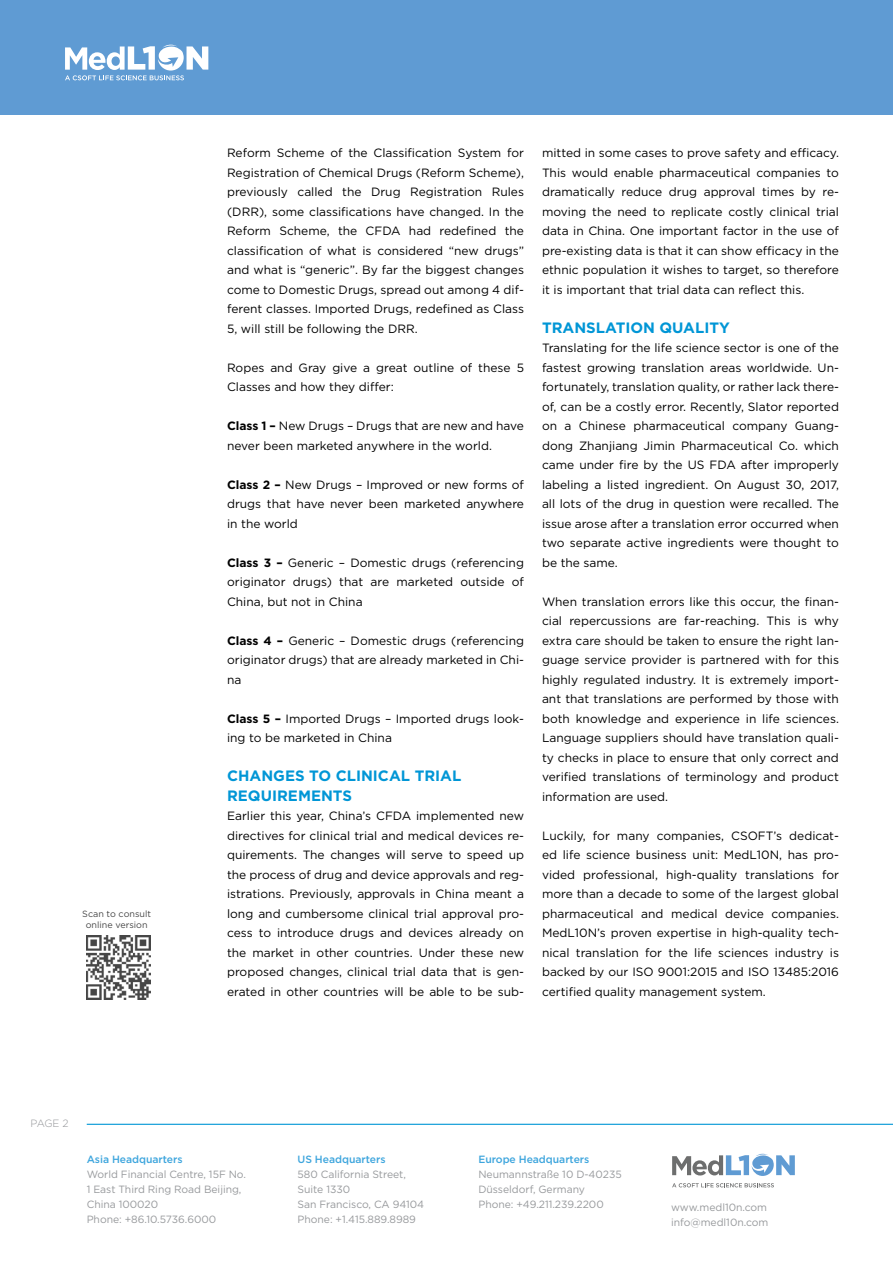
<style>
.page{position:relative;width:893px;height:1263px;background:#fff}
.page>*{position:absolute;margin:0;border:0;box-sizing:border-box;transform-origin:0 0}
.t1{font:700 15px/19.5px "Gotham";color:#0096d6}
.t2{font:12px/19.5px "Gotham";color:#000;text-align:justify}
.t3{font:10.5px/15px "Gotham";letter-spacing:-.005em;color:#97999c}
.t4{font:500 10.5px "Gotham";letter-spacing:-.005em;color:#3da5dd}
.t5{font:300 10.5px "Gotham";color:#939598}
.t6{font:9px/10.5px "Gotham";color:#000;text-align:center}
.s1{font-weight:700}
</style>
<div class="page">
<div style="left:0;top:0;width:893px;height:115px;background:#5f9bd3"></div>
<svg style="left:65px;top:45px;width:143px;height:35px"></svg>
<hr style="left:87px;top:1124px;width:806px;height:1px;background:#0096d6">
<svg style="left:672px;top:1154px;width:123px;height:22px"></svg>
<svg style="left:672px;top:1183px;width:102px;height:4px"></svg>
<img style="left:86px;top:936px;width:64px;height:64px">
<p class="t6" style="left:82px;top:908px;width:70px">Scan to consult online version</p>
<p class="t2" style="left:227px;top:143px;width:298px">Reform Scheme of the Classification System for Registration of Chemical Drugs (Reform Scheme), previously called the Drug Registration Rules (DRR), some classifications have changed. In the Reform Scheme, the CFDA had redefined the classification of what is considered “new drugs” and what is “generic”. By far the biggest changes come to Domestic Drugs, spread out among 4 dif&shy;ferent classes. Imported Drugs, redefined as Class 5, will still be following the DRR.</p>
<p class="t2" style="left:227px;top:358px;width:298px">Ropes and Gray give a great outline of these 5<br>Classes and how they differ:</p>
<p class="t2" style="left:227px;top:416px;width:298px"><span class="s1">Class 1 –</span> New Drugs – Drugs that are new and have never been marketed anywhere in the world.</p>
<p class="t2" style="left:227px;top:475px;width:298px"><span class="s1">Class 2 –</span> New Drugs – Improved or new forms of drugs that have never been marketed anywhere in the world</p>
<p class="t2" style="left:227px;top:553px;width:298px"><span class="s1">Class 3 –</span> Generic – Domestic drugs (referencing originator drugs) that are marketed outside of China, but not in China</p>
<p class="t2" style="left:227px;top:631px;width:298px"><span class="s1">Class 4 –</span> Generic – Domestic drugs (referencing originator drugs) that are already marketed in Chi&shy;na</p>
<p class="t2" style="left:227px;top:709px;width:298px"><span class="s1">Class 5 –</span> Imported Drugs – Imported drugs look&shy;ing to be marketed in China</p>
<p class="t1" style="left:227px;top:766px;width:236px">CHANGES TO CLINICAL TRIAL<br>REQUIREMENTS</p>
<p class="t2" style="left:227px;top:806px;width:298px">Earlier this year, China’s CFDA implemented new directives for clinical trial and medical devices re&shy;quirements. The changes will serve to speed up the process of drug and device approvals and reg&shy;istrations. Previously, approvals in China meant a long and cumbersome clinical trial approval pro&shy;cess to introduce drugs and devices already on the market in other countries. Under these new proposed changes, clinical trial data that is gen&shy;erated in other countries will be able to be sub-</p>
<p class="t2" style="left:542px;top:143px;width:298px">mitted in some cases to prove safety and efficacy.<br>This would enable pharmaceutical companies to dramatically reduce drug approval times by re&shy;moving the need to replicate costly clinical trial data in China. One important factor in the use of pre-existing data is that it can show efficacy in the ethnic population it wishes to target, so therefore it is important that trial data can reflect this.</p>
<p class="t1" style="left:542px;top:318px;width:189px">TRANSLATION QUALITY</p>
<p class="t2" style="left:542px;top:338px;width:298px">Translating for the life science sector is one of the fastest growing translation areas worldwide. Un&shy;fortunately, translation quality, or rather lack there&shy;of, can be a costly error. Recently, Slator reported on a Chinese pharmaceutical company Guang&shy;dong Zhanjiang Jimin Pharmaceutical Co. which came under fire by the US FDA after improperly labeling a listed ingredient. On August 30, 2017, all lots of the drug in question were recalled. The issue arose after a translation error occurred when two separate active ingredients were thought to be the same.</p>
<p class="t2" style="left:542px;top:592px;width:298px">When translation errors like this occur, the finan&shy;cial repercussions are far-reaching. This is why extra care should be taken to ensure the right lan&shy;guage service provider is partnered with for this highly regulated industry. It is extremely import&shy;ant that translations are performed by those with both knowledge and experience in life sciences.<br>Language suppliers should have translation quali&shy;ty checks in place to ensure that only correct and verified translations of terminology and product information are used.</p>
<p class="t2" style="left:542px;top:826px;width:298px">Luckily, for many companies, CSOFT’s dedicat&shy;ed life science business unit: MedL10N, has pro&shy;vided professional, high-quality translations for more than a decade to some of the largest global pharmaceutical and medical device companies.<br>MedL10N’s proven expertise in high-quality tech&shy;nical translation for the life sciences industry is backed by our ISO 9001:2015 and ISO 13485:2016 certified quality management system.</p>
<p class="t5" style="left:31px;top:1116px;width:40px">PAGE 2</p>
<p class="t4" style="left:87px;top:1153px;width:97px">Asia Headquarters</p>
<p class="t3" style="left:87px;top:1167px;width:161px">World Financial Centre, 15F No.<br>1 East Third Ring Road Beijing,<br>China 100020<br>Phone: +86.10.5736.6000</p>
<p class="t4" style="left:298px;top:1153px;width:89px">US Headquarters</p>
<p class="t3" style="left:298px;top:1167px;width:128px">580 California Street,<br>Suite 1330<br>San Francisco, CA 94104<br>Phone: +1.415.889.8989</p>
<p class="t4" style="left:478px;top:1153px;width:112px">Europe Headquarters</p>
<p class="t3" style="left:478px;top:1167px;width:145px">Neumannstraße 10 D-40235<br>Düsseldorf, Germany<br>Phone: +49.211.239.2200</p>
<p class="t3" style="left:671px;top:1199px;width:99px">www.medl10n.com info@medl10n.com</p>
</div>
